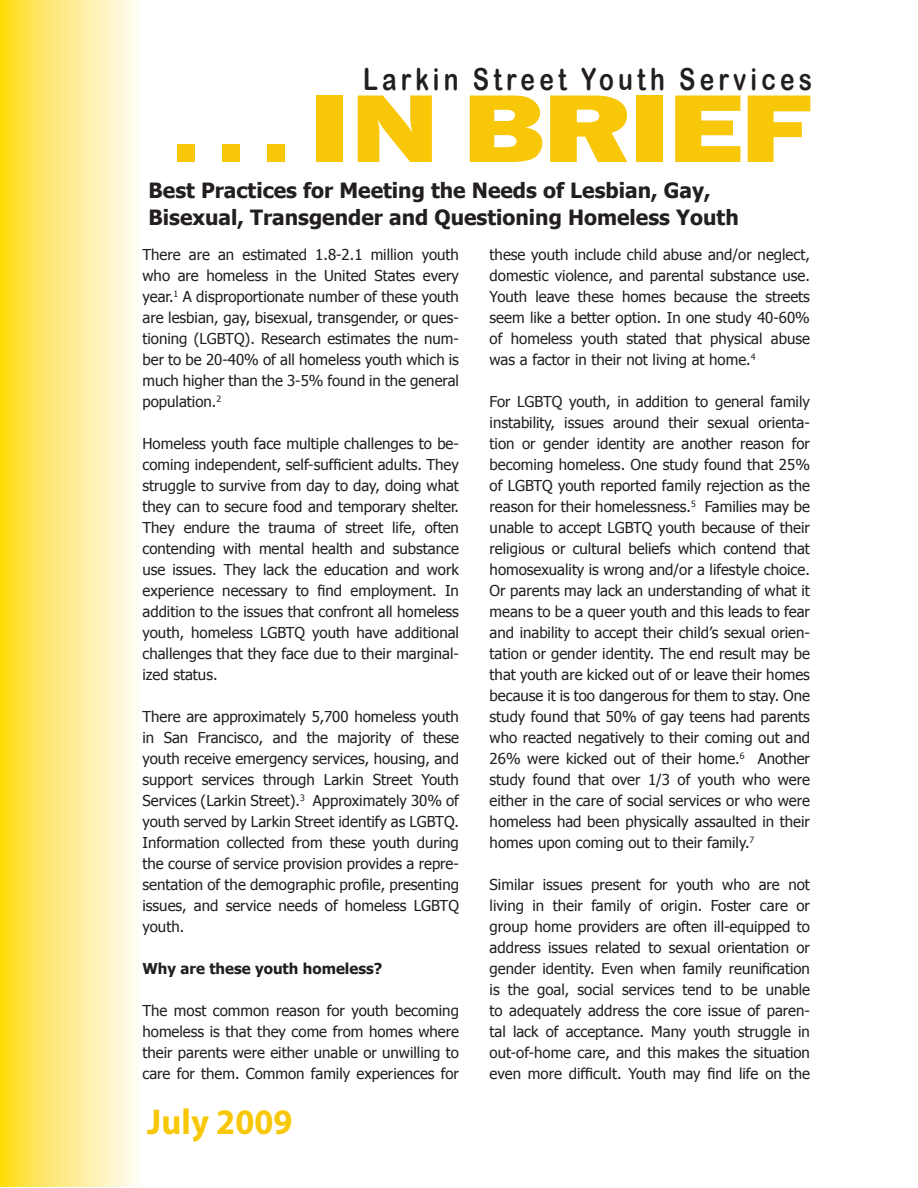
<style>
.page{position:relative;width:918px;height:1188px;background:#fff}
.page>*{position:absolute;margin:0;border:0;box-sizing:border-box;transform-origin:0 0}
.t1{font:800 99.75px "Franklin Gothic";letter-spacing:-.025em;color:#f8c808;scale:.96 1}
.Basic_copy{font:700 36px "Myriad Pro";letter-spacing:.005em;color:#f8c808;scale:.95 1}
.Basic_copy-2{font:30.3px "Arial Rounded MT Bold";letter-spacing:.17em;color:#231f20;scale:.81 1}
.t2{font:700 21px "Tahoma";color:#231f20}
.Paragraph_Style_2{font:15px/21px "Tahoma";color:#231f20;text-align:justify}
.Paragraph_Style_2-2{font:700 15px "Tahoma";color:#231f20}
</style>
<div class="page">
<svg style="left:0;top:0;width:137px;height:1186px;background:#feeb8a"></svg>
<p class="Basic_copy-2" style="left:363px;top:61px;width:556px">Larkin Street Youth Services</p>
<p class="t1" style="left:172px;top:64px;width:667px">. . . IN BRIEF</p>
<p class="t2" style="left:148px;top:175px;width:564px">Best Practices for Meeting the Needs of Lesbian, Gay,</p>
<p class="t2" style="left:148px;top:202px;width:592px">Bisexual, Transgender and Questioning Homeless Youth</p>
<p class="Paragraph_Style_2" style="left:142px;top:243px;width:318px">There are an estimated 1.8-2.1 million youth who are homeless in the United States every year.<sup>1</sup> A disproportionate number of these youth are lesbian, gay, bisexual, transgender, or ques&shy;tioning (LGBTQ). Research estimates the num&shy;ber to be 20-40% of all homeless youth which is much higher than the 3-5% found in the general population.<sup>2</sup></p>
<p class="Paragraph_Style_2" style="left:142px;top:432px;width:318px">Homeless youth face multiple challenges to be&shy;coming independent, self-sufficient adults. They struggle to survive from day to day, doing what they can to secure food and temporary shelter.<br>They endure the trauma of street life, often contending with mental health and substance use issues. They lack the education and work experience necessary to find employment. In addition to the issues that confront all homeless youth, homeless LGBTQ youth have additional challenges that they face due to their marginal&shy;ized status.</p>
<p class="Paragraph_Style_2" style="left:142px;top:705px;width:318px">There are approximately 5,700 homeless youth in San Francisco, and the majority of these youth receive emergency services, housing, and support services through Larkin Street Youth Services (Larkin Street).<sup>3</sup> Approximately 30% of youth served by Larkin Street identify as LGBTQ.<br>Information collected from these youth during the course of service provision provides a repre&shy;sentation of the demographic profile, presenting issues, and service needs of homeless LGBTQ youth.</p>
<p class="Paragraph_Style_2-2" style="left:142px;top:958px;width:241px">Why are these youth homeless?</p>
<p class="Paragraph_Style_2" style="left:142px;top:999px;width:318px">The most common reason for youth becoming homeless is that they come from homes where their parents were either unable or unwilling to care for them. Common family experiences for</p>
<p class="Paragraph_Style_2" style="left:490px;top:243px;width:322px">these youth include child abuse and/or neglect, domestic violence, and parental substance use.<br>Youth leave these homes because the streets seem like a better option. In one study 40-60% of homeless youth stated that physical abuse was a factor in their not living at home.<sup>4</sup></p>
<p class="Paragraph_Style_2" style="left:490px;top:390px;width:322px">For LGBTQ youth, in addition to general family instability, issues around their sexual orienta&shy;tion or gender identity are another reason for becoming homeless. One study found that 25% of LGBTQ youth reported family rejection as the reason for their homelessness.<sup>5</sup> Families may be unable to accept LGBTQ youth because of their religious or cultural beliefs which contend that homosexuality is wrong and/or a lifestyle choice.<br>Or parents may lack an understanding of what it means to be a queer youth and this leads to fear and inability to accept their child’s sexual orien&shy;tation or gender identity. The end result may be that youth are kicked out of or leave their homes because it is too dangerous for them to stay. One study found that 50% of gay teens had parents who reacted negatively to their coming out and 26% were kicked out of their home.<sup>6</sup> Another study found that over 1/3 of youth who were either in the care of social services or who were homeless had been physically assaulted in their homes upon coming out to their family.<sup>7</sup></p>
<p class="Paragraph_Style_2" style="left:490px;top:873px;width:322px">Similar issues present for youth who are not living in their family of origin. Foster care or group home providers are often ill-equipped to address issues related to sexual orientation or gender identity. Even when family reunification is the goal, social services tend to be unable to adequately address the core issue of paren&shy;tal lack of acceptance. Many youth struggle in out-of-home care, and this makes the situation even more difficult. Youth may find life on the</p>
<p class="Basic_copy" style="left:147px;top:1098px;width:155px">July 2009</p>
</div>
